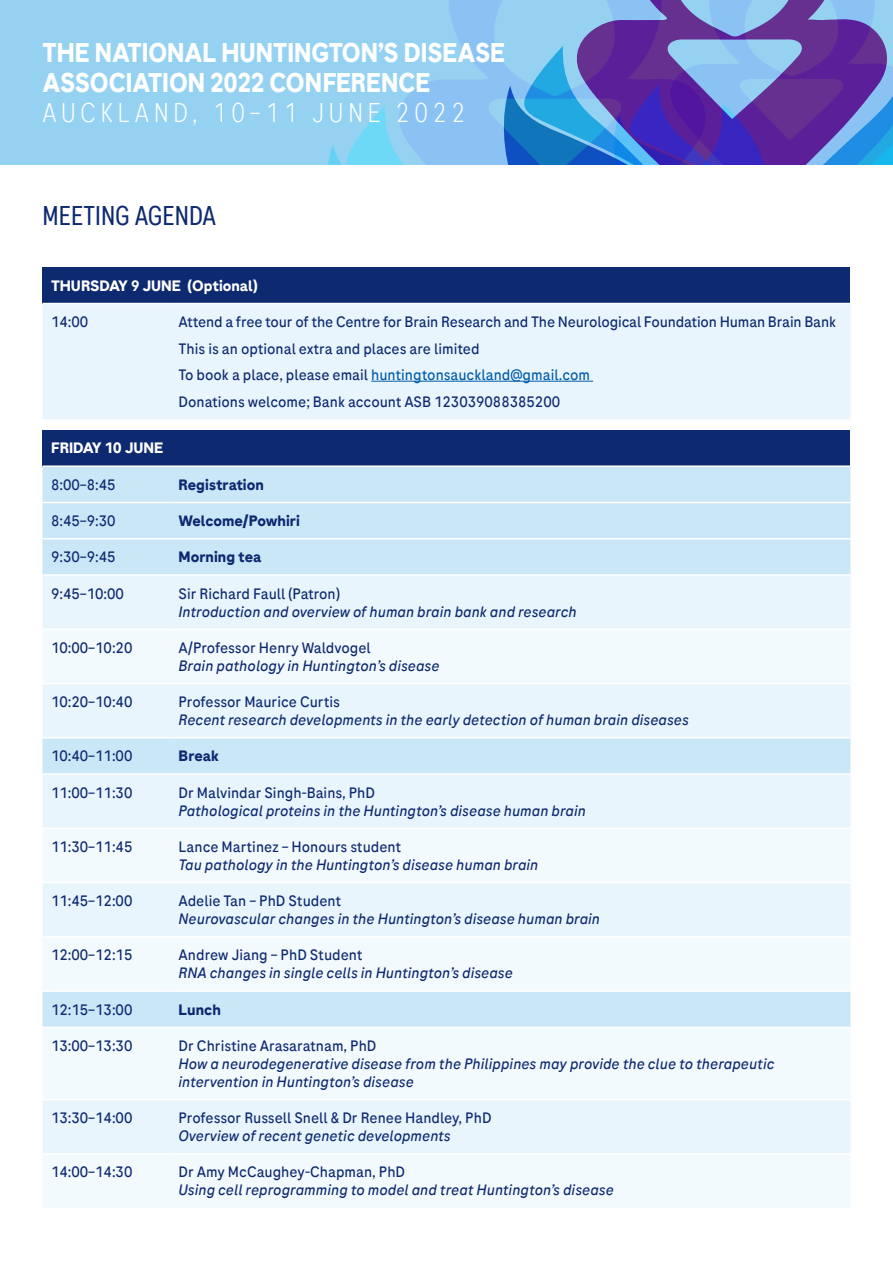
<style>
.page{position:relative;width:893px;height:1263px;background:#fff}
.page>*{position:absolute;margin:0;border:0;box-sizing:border-box;transform-origin:0 0}
.t1{font:500 27px/30px "Roche Sans";color:#fff;scale:.9 1}
.t2{font:27px "Roche Sans Condensed";color:#0d2970}
.Table_Body{font:italic 15px/18px "Roche Sans";color:#0d2970}
.Table_Body-2{font:15px/18px "Roche Sans";color:#0d2970}
.Table_Body-3{font:15px "Roche Sans";color:#015bab}
.Table_Body-4{font:700 15px "Roche Sans";color:#0d2970}
.Table_Header{font:700 15px "Roche Sans";color:#fff}
.s1{font-weight:300}
.s2{color:#0d2970}
.s3{font-style:normal}
.s4{font-style:italic}
</style>
<div class="page">
<div style="left:0;top:0;width:893px;height:165px;background:#95d2f2"></div>
<svg style="left:328px;top:0;width:565px;height:165px"></svg>
<svg style="left:395px;top:0;width:311px;height:165px"></svg>
<div style="left:43px;top:267px;width:807px;height:36px;background:#0d2970"></div>
<div style="left:43px;top:304px;width:807px;height:115px;background:#e9f5fc"></div>
<hr style="left:371px;top:381px;width:222px;height:1px;background:#015bab">
<div style="left:43px;top:430px;width:807px;height:36px;background:#0d2970"></div>
<div style="left:43px;top:467px;width:807px;height:107px;background:#cae7f8"></div>
<div style="left:43px;top:576px;width:807px;height:52px;background:#e9f5fc"></div>
<svg style="left:43px;top:630px;width:807px;height:578px;fill:#f3fafd"></svg>
<hr style="left:43px;top:465px;width:127px;height:2px;background:#fff">
<hr style="left:170px;top:465px;width:680px;height:2px;background:#fff">
<hr style="left:43px;top:502px;width:127px;height:1px;background:#fff">
<hr style="left:170px;top:502px;width:680px;height:1px;background:#fff">
<hr style="left:43px;top:538px;width:127px;height:1px;background:#fff">
<hr style="left:170px;top:538px;width:680px;height:1px;background:#fff">
<hr style="left:43px;top:683px;width:127px;height:1px;background:#fff">
<hr style="left:170px;top:683px;width:680px;height:1px;background:#fff">
<hr style="left:43px;top:737px;width:127px;height:1px;background:#fff">
<hr style="left:170px;top:737px;width:680px;height:1px;background:#fff">
<hr style="left:43px;top:773px;width:127px;height:2px;background:#fff">
<hr style="left:170px;top:773px;width:680px;height:2px;background:#fff">
<hr style="left:43px;top:827px;width:127px;height:2px;background:#fff">
<hr style="left:170px;top:827px;width:680px;height:2px;background:#fff">
<hr style="left:43px;top:882px;width:127px;height:1px;background:#fff">
<hr style="left:170px;top:882px;width:680px;height:1px;background:#fff">
<hr style="left:43px;top:936px;width:127px;height:2px;background:#fff">
<hr style="left:170px;top:936px;width:680px;height:2px;background:#fff">
<hr style="left:43px;top:990px;width:127px;height:2px;background:#fff">
<hr style="left:170px;top:990px;width:680px;height:2px;background:#fff">
<hr style="left:43px;top:1027px;width:127px;height:1px;background:#fff">
<hr style="left:170px;top:1027px;width:680px;height:1px;background:#fff">
<hr style="left:43px;top:1099px;width:127px;height:1px;background:#fff">
<hr style="left:170px;top:1099px;width:680px;height:1px;background:#fff">
<hr style="left:43px;top:1153px;width:127px;height:2px;background:#fff">
<hr style="left:170px;top:1153px;width:680px;height:2px;background:#fff">
<p class="t1" style="left:43px;top:38px;width:515px">THE NATIONAL HUNTINGTON’S DISEASE<br>ASSOCIATION 2022 CONFERENCE<br><span class="s1">AUCKLAND, 10–11 JUNE 2022</span></p>
<p class="t2" style="left:43px;top:199px;width:175px">MEETING AGENDA</p>
<p class="Table_Header" style="left:51px;top:276px;width:208px">THURSDAY 9 JUNE (Optional)</p>
<p class="Table_Body-2" style="left:51px;top:313px;width:39px">14:00</p>
<p class="Table_Body-2" style="left:179px;top:313px;width:659px">Attend a free tour of the Centre for Brain Research and The Neurological Foundation Human Brain Bank</p>
<p class="Table_Body-2" style="left:179px;top:339px;width:303px">This is an optional extra and places are limited</p>
<p class="Table_Body-3" style="left:179px;top:365px;width:413px"><span class="s2">To book a place, please email</span> huntingtonsauckland@gmail.com</p>
<p class="Table_Body-2" style="left:179px;top:392px;width:383px">Donations welcome; Bank account ASB 123039088385200</p>
<p class="Table_Header" style="left:51px;top:439px;width:114px">FRIDAY 10 JUNE</p>
<p class="Table_Body-2" style="left:51px;top:475px;width:66px">8:00–8:45</p>
<p class="Table_Body-4" style="left:179px;top:475px;width:87px">Registration</p>
<p class="Table_Body-2" style="left:51px;top:511px;width:66px">8:45–9:30</p>
<p class="Table_Body-4" style="left:179px;top:511px;width:123px">Welcome/Powhiri</p>
<p class="Table_Body-2" style="left:51px;top:548px;width:66px">9:30–9:45</p>
<p class="Table_Body-4" style="left:179px;top:548px;width:84px">Morning tea</p>
<p class="Table_Body-2" style="left:51px;top:584px;width:75px">9:45–10:00</p>
<p class="Table_Body" style="left:179px;top:584px;width:400px"><span class="s3">Sir Richard Faull (Patron)<br></span>Introduction and overview of human brain bank and research</p>
<p class="Table_Body-2" style="left:51px;top:638px;width:83px">10:00–10:20</p>
<p class="Table_Body" style="left:179px;top:638px;width:263px"><span class="s3">A/Professor Henry Waldvogel<br></span>Brain pathology in Huntington’s disease</p>
<p class="Table_Body-2" style="left:51px;top:693px;width:83px">10:20–10:40</p>
<p class="Table_Body" style="left:179px;top:693px;width:512px"><span class="s3">Professor Maurice Curtis<br></span>Recent research developments in the early detection of human brain diseases</p>
<p class="Table_Body-2" style="left:51px;top:747px;width:83px">10:40–11:00</p>
<p class="Table_Body-4" style="left:179px;top:747px;width:42px">Break</p>
<p class="Table_Body-2" style="left:51px;top:783px;width:83px">11:00–11:30</p>
<p class="Table_Body" style="left:179px;top:783px;width:409px"><span class="s3">Dr Malvindar Singh-Bains, PhD<br></span>Pathological proteins in the Huntington’s disease human brain</p>
<p class="Table_Body-2" style="left:51px;top:837px;width:83px">11:30–11:45</p>
<p class="Table_Body" style="left:179px;top:837px;width:361px"><span class="s3">Lance Martinez – Honours student<br></span>Tau pathology in the Huntington’s disease human brain</p>
<p class="Table_Body-2" style="left:51px;top:892px;width:83px">11:45–12:00</p>
<p class="Table_Body" style="left:179px;top:892px;width:423px"><span class="s3">Adelie Tan – PhD Student<br></span>Neurovascular changes in the Huntington’s disease human brain</p>
<p class="Table_Body-2" style="left:51px;top:946px;width:83px">12:00–12:15</p>
<p class="Table_Body" style="left:179px;top:946px;width:336px"><span class="s3">Andrew Jiang – PhD Student<br></span>RNA changes in single cells in Huntington’s disease</p>
<p class="Table_Body-2" style="left:51px;top:1000px;width:83px">12:15–13:00</p>
<p class="Table_Body-4" style="left:179px;top:1000px;width:44px">Lunch</p>
<p class="Table_Body-2" style="left:51px;top:1036px;width:83px">13:00–13:30</p>
<p class="Table_Body" style="left:179px;top:1036px;width:597px"><span class="s3">Dr Christine Arasaratnam, PhD<br></span>How a neurodegenerative disease from the Philippines may provide the clue to therapeutic intervention in Huntington’s disease</p>
<p class="Table_Body-2" style="left:51px;top:1109px;width:83px">13:30–14:00</p>
<p class="Table_Body-2" style="left:179px;top:1109px;width:314px">Professor Russell Snell &amp; Dr Renee Handley, PhD<br><span class="s4">Overview of recent genetic developments</span></p>
<p class="Table_Body-2" style="left:51px;top:1163px;width:83px">14:00–14:30</p>
<p class="Table_Body" style="left:179px;top:1163px;width:437px"><span class="s3">Dr Amy McCaughey-Chapman, PhD<br></span>Using cell reprogramming to model and treat Huntington’s disease</p>
</div>
